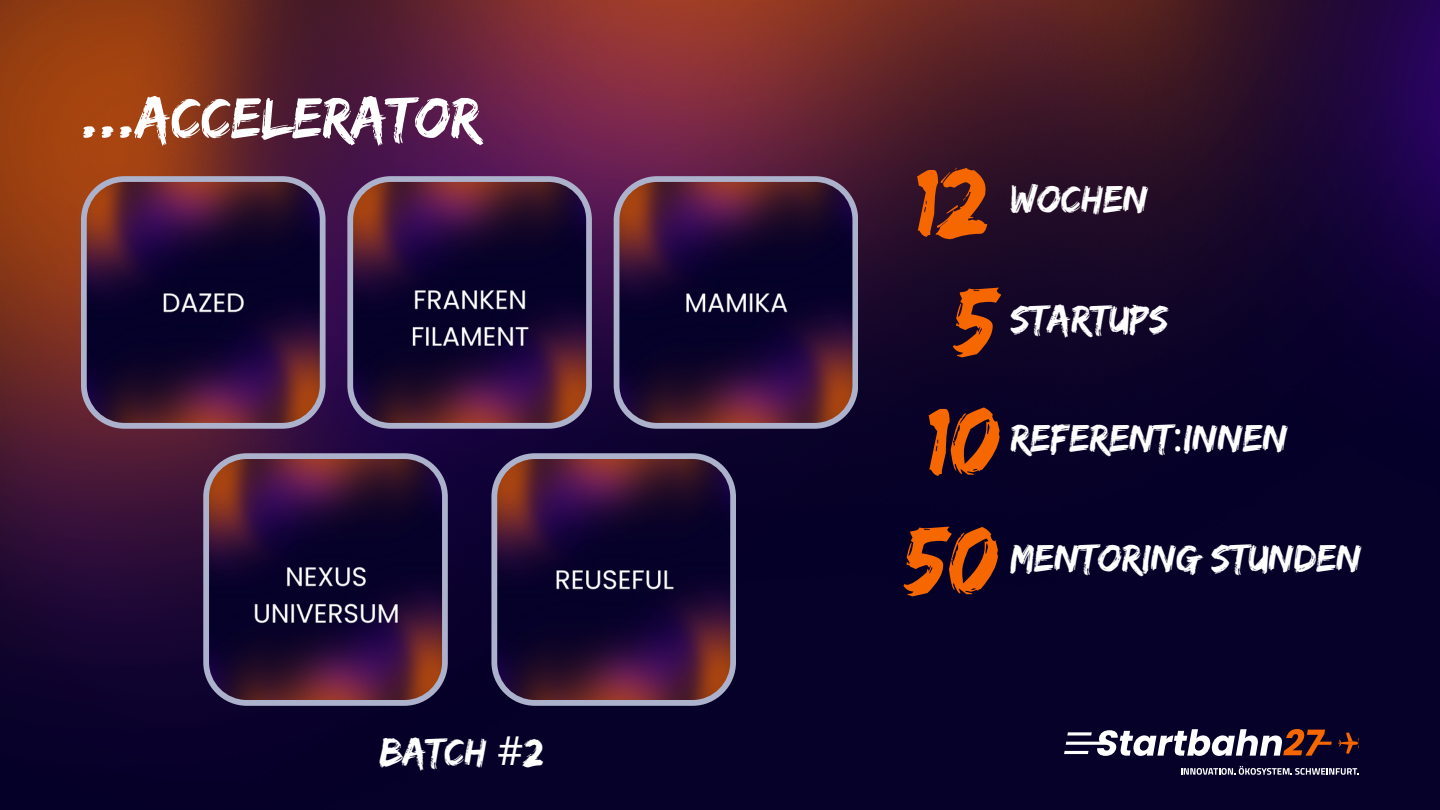
<style>
.page{position:relative;width:1440px;height:810px;background:#fff}
.page>*{position:absolute;margin:0;border:0;box-sizing:border-box;transform-origin:0 0}
.t1{font:100px "Edo";color:#f66700}
.t2{font:60px "Edo";color:#fff}
.t3{font:40px "Edo";color:#fff}
.s1{font-family:"Noto Sans"}
</style>
<div class="page">
<img style="left:0;top:0;width:1440px;height:810px">
<svg style="left:1064px;top:729px;width:268px;height:27px"></svg>
<svg style="left:1338px;top:732px;width:21px;height:22px"></svg>
<svg style="left:1181px;top:766px;width:178px;height:9px;background:#5e5c75"></svg>
<svg style="left:81px;top:176px;width:245px;height:253px;background:#391e3f"></svg>
<svg style="left:347px;top:176px;width:245px;height:253px;background:#3c2243"></svg>
<svg style="left:614px;top:176px;width:244px;height:253px;background:#381d3f"></svg>
<svg style="left:203px;top:453px;width:245px;height:253px;background:#3b2142"></svg>
<svg style="left:491px;top:453px;width:245px;height:253px;background:#371d3f"></svg>
<p class="t2" style="left:81px;top:83px;width:401px">...ACCELERATOR</p>
<p class="t3" style="left:380px;top:728px;width:164px">BATCH <span class="s1">#</span>2</p>
<p class="t1" style="left:916px;top:143px;width:72px">12</p>
<p class="t3" style="left:1011px;top:176px;width:139px">WOCHEN</p>
<p class="t1" style="left:952px;top:262px;width:47px">5</p>
<p class="t3" style="left:1011px;top:295px;width:160px">STARTUPS</p>
<p class="t1" style="left:927px;top:382px;width:74px">10</p>
<p class="t3" style="left:1011px;top:415px;width:279px">REFERENT<span class="s1">:</span>INNEN</p>
<p class="t1" style="left:903px;top:501px;width:97px">50</p>
<p class="t3" style="left:1011px;top:534px;width:352px">MENTORING STUNDEN</p>
</div>
